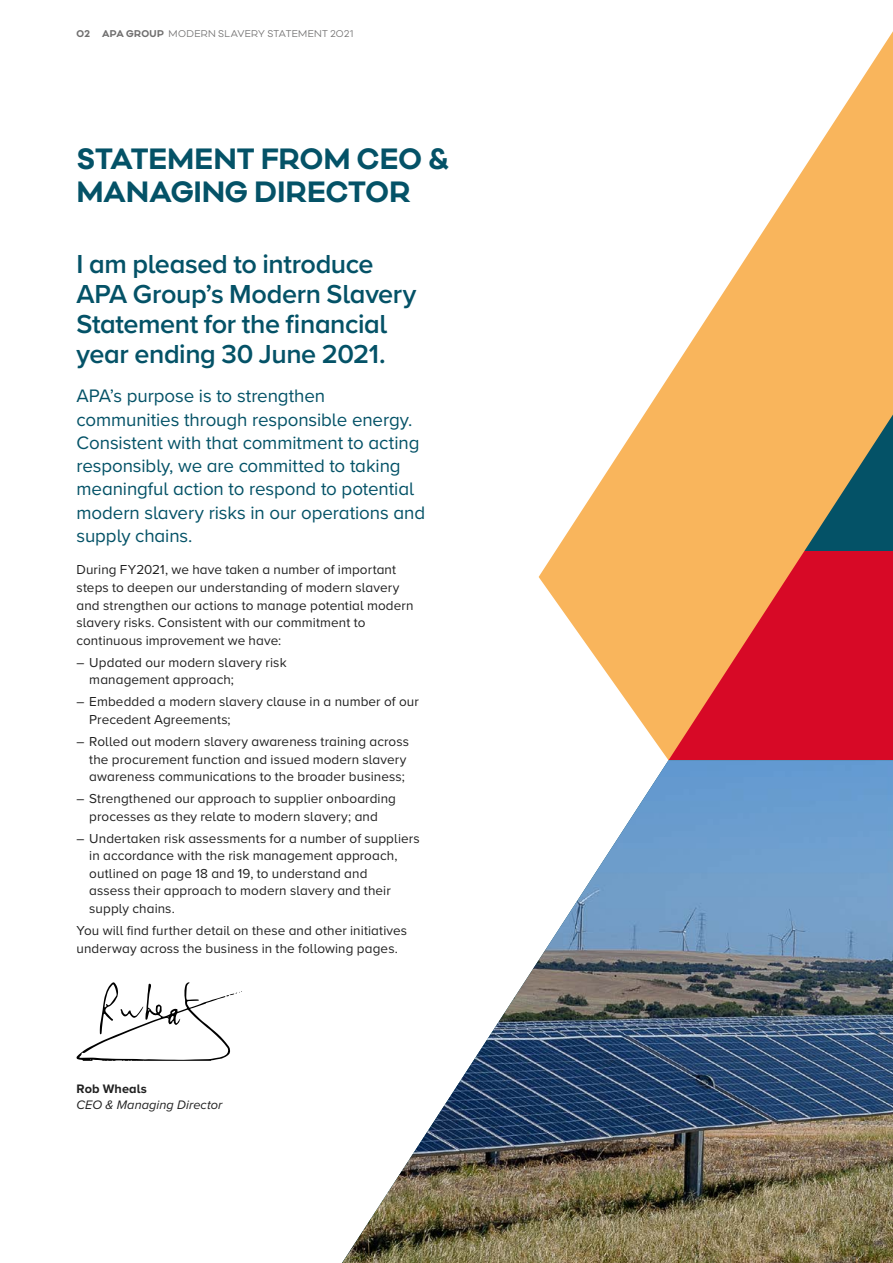
<style>
.page{position:relative;width:893px;height:1263px;background:#fff}
.page>*{position:absolute;margin:0;border:0;box-sizing:border-box;transform-origin:0 0}
.PQ{font:600 27px/30px "Proxima Nova";letter-spacing:-.015em;color:#045267}
.Section{font:700 27px/32.2px "Galano Classic Alt";letter-spacing:.01em;color:#045267}
.Intro{font:18.75px/23.2px "Proxima Nova";letter-spacing:-.005em;color:#045267}
.B0{font:13.5px/17.7px "Proxima Nova";letter-spacing:.005em;color:#212121}
.B0-2{font:italic 12.75px/16.2px "Proxima Nova";letter-spacing:.005em;color:#212121}
.t1{font:9px "Galano Classic Alt";letter-spacing:.03em;color:#706f6f}
.t2{font:700 9px "Galano Classic Alt";color:#706f6f}
.s1{font-weight:700}
.s2{font-weight:700;font-style:normal}
</style>
<div class="page">
<img style="left:342px;top:760px;width:551px;height:503px">
<svg style="left:539px;top:31px;width:354px;height:729px"></svg>
<svg style="left:77px;top:982px;width:165px;height:79px"></svg>
<p class="t2" style="left:77px;top:27px;width:15px">02</p>
<p class="t1" style="left:102px;top:27px;width:253px"><span class="s1">APA GROUP</span> MODERN SLAVERY STATEMENT 2021</p>
<p class="Section" style="left:77px;top:143px;width:374px">STATEMENT FROM CEO &amp;<br>MANAGING DIRECTOR</p>
<p class="PQ" style="left:77px;top:248px;width:341px">I am pleased to introduce<br>APA Group’s Modern Slavery<br>Statement for the financial year ending 30 June 2021.</p>
<p class="Intro" style="left:77px;top:384px;width:350px">APA’s purpose is to strengthen communities through responsible energy.<br>Consistent with that commitment to acting responsibly, we are committed to taking meaningful action to respond to potential modern slavery risks in our operations and supply chains.</p>
<p class="B0" style="left:77px;top:560px;width:338px">During FY2021, we have taken a number of important steps to deepen our understanding of modern slavery and strengthen our actions to manage potential modern slavery risks. Consistent with our commitment to continuous improvement we have:</p>
<p class="B0" style="left:89px;top:653px;width:199px;text-indent:-13px">― Updated our modern slavery risk management approach;</p>
<p class="B0" style="left:89px;top:692px;width:331px;text-indent:-13px">― Embedded a modern slavery clause in a number of our<br>Precedent Agreements;</p>
<p class="B0" style="left:89px;top:732px;width:321px;text-indent:-13px">― Rolled out modern slavery awareness training across the procurement function and issued modern slavery awareness communications to the broader business;</p>
<p class="B0" style="left:77px;top:789px;width:321px;text-align:center">― Strengthened our approach to supplier onboarding processes as they relate to modern slavery; and</p>
<p class="B0" style="left:89px;top:828px;width:332px;text-indent:-13px">― Undertaken risk assessments for a number of suppliers in accordance with the risk management approach, outlined on page 18 and 19, to understand and<br>assess their approach to modern slavery and their supply chains.</p>
<p class="B0" style="left:77px;top:921px;width:332px">You will find further detail on these and other initiatives underway across the business in the following pages.</p>
<p class="B0-2" style="left:77px;top:1080px;width:147px"><span class="s2">Rob Wheals<br></span>CEO &amp; Managing Director</p>
</div>
